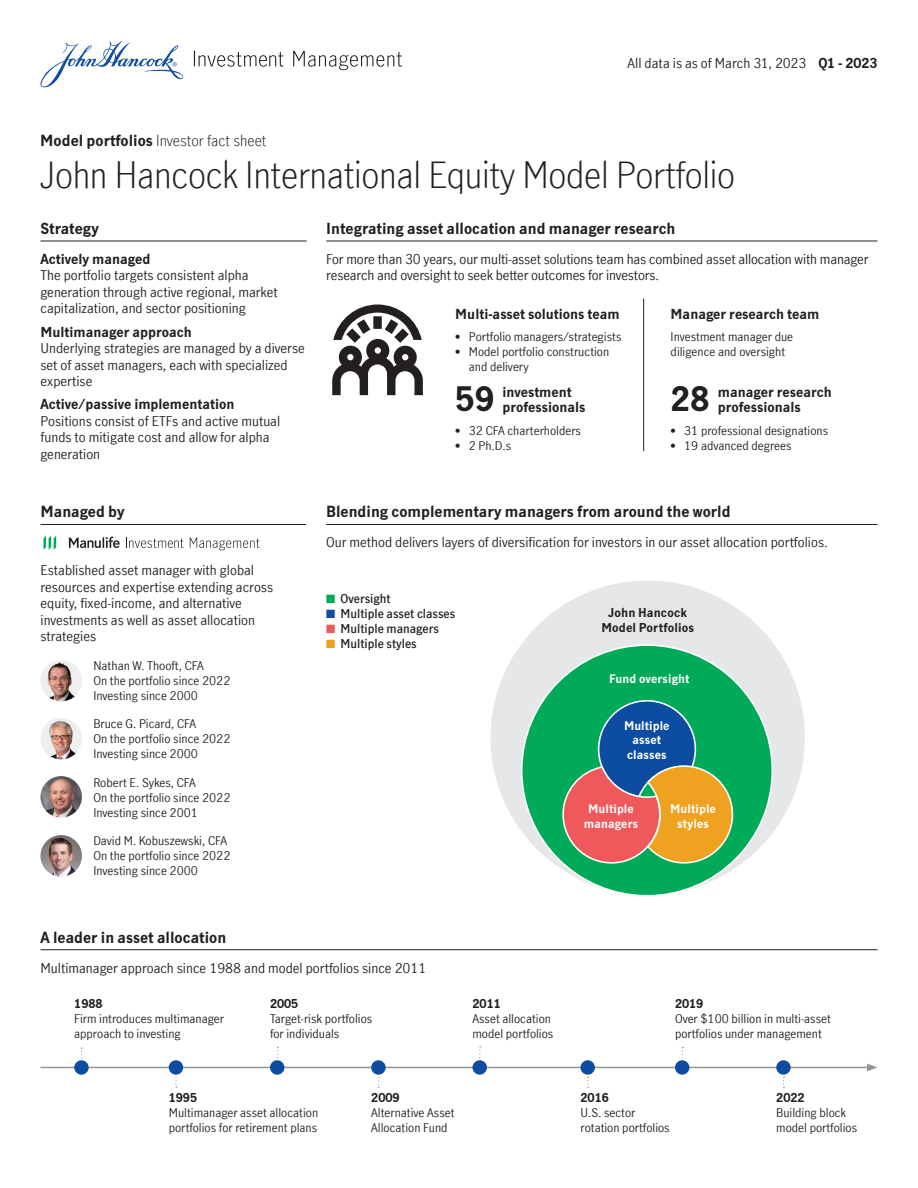
<style>
.page{position:relative;width:918px;height:1188px;background:#fff}
.page>*{position:absolute;margin:0;border:0;box-sizing:border-box;transform-origin:0 0}
.H1_-_24_28{font:300 36px "Manulife JH Sans Optimized";letter-spacing:-.01em;color:#231f20}
.P_-_callout_num_22_2{font:700 33px "Manulife JH Sans Optimized";color:#231f20}
.P_-_headline_10_12_b{font:700 15px "Manulife JH Sans Optimized";color:#231f20}
.P_-_pre-title_10_14{font:300 15px "Manulife JH Sans Optimized";color:#231f20}
.P_-_body_para_9_11_r{font:13.5px/16.5px "Manulife JH Sans Optimized";color:#231f20}
.P_-_para_sm_8_10_reg{font:700 13.5px/15px "Manulife JH Sans Optimized";color:#231f20}
.P_-_body_para_9_11_r-2{font:700 13.5px "Manulife JH Sans Optimized";color:#231f20}
.P_-_para_sm_8_10_reg-2{font:12px/15px "Manulife JH Sans Optimized";color:#231f20}
.P_-_para_sm_8_10_reg-3{font:600 12px "Manulife JH Sans Optimized";color:#231f20}
.t1{font:700 12px "Manulife JH Sans Optimized";letter-spacing:.01em;color:#231f20}
.t2{font:700 11.55px "Manulife JH Sans Optimized";letter-spacing:.01em;color:#fff}
.s1{font-weight:700}
.s2{color:#00aa58}
.s3{color:#0d4da1}
.s4{color:#f0595b}
.s5{color:#eea21f}
</style>
<div class="page">
<svg style="left:194px;top:51px;width:89px;height:16px"></svg>
<svg style="left:293px;top:51px;width:109px;height:19px"></svg>
<svg style="left:40px;top:41px;width:144px;height:46px"></svg>
<hr style="left:40px;top:1067px;width:829px;height:1px;background:#939598">
<svg style="left:867px;top:1064px;width:10px;height:7px"></svg>
<div style="left:74px;top:1060px;width:15px;height:15px;background:#0d4da1;border-radius:50%"></div>
<svg style="left:175px;top:1077px;width:2px;height:11px"></svg>
<div style="left:169px;top:1060px;width:14px;height:15px;background:#0d4da1;border-radius:50%"></div>
<div style="left:270px;top:1060px;width:14px;height:15px;background:#0d4da1;border-radius:50%"></div>
<div style="left:371px;top:1060px;width:15px;height:15px;background:#0d4da1;border-radius:50%"></div>
<svg style="left:479px;top:1046px;width:2px;height:13px"></svg>
<div style="left:472px;top:1060px;width:15px;height:15px;background:#0d4da1;border-radius:50%"></div>
<div style="left:580px;top:1060px;width:15px;height:15px;background:#0d4da1;border-radius:50%"></div>
<div style="left:776px;top:1060px;width:15px;height:15px;background:#0d4da1;border-radius:50%"></div>
<div style="left:675px;top:1060px;width:14px;height:15px;background:#0d4da1;border-radius:50%"></div>
<hr style="left:40px;top:241px;width:267px;height:1px;background:#231f20">
<hr style="left:326px;top:241px;width:552px;height:1px;background:#231f20">
<hr style="left:643px;top:299px;width:1px;height:81px;background:#231f20">
<hr style="left:643px;top:380px;width:1px;height:46px;background:#231f20">
<svg style="left:643px;top:426px;width:1px;height:25px"></svg>
<svg style="left:332px;top:305px;width:91px;height:90px"></svg>
<hr style="left:40px;top:524px;width:266px;height:1px;background:#231f20">
<svg style="left:69px;top:537px;width:51px;height:11px"></svg>
<svg style="left:44px;top:536px;width:12px;height:14px"></svg>
<svg style="left:126px;top:538px;width:57px;height:10px"></svg>
<svg style="left:190px;top:538px;width:69px;height:12px"></svg>
<div style="left:41px;top:660px;width:41px;height:41px;background:#f2f3f4;border-radius:50%"></div>
<img style="left:40px;top:661px;width:40px;height:40px">
<div style="left:41px;top:718px;width:41px;height:41px;background:#f2f3f4;border-radius:50%"></div>
<img style="left:40px;top:719px;width:40px;height:40px">
<img style="left:40px;top:776px;width:42px;height:42px;border-radius:21px">
<img style="left:40px;top:835px;width:42px;height:42px;border-radius:21px">
<hr style="left:326px;top:524px;width:552px;height:1px;background:#231f20">
<div style="left:490px;top:581px;width:315px;height:314px;background:#e6e7e9;border-radius:50%"></div>
<div style="left:522px;top:645px;width:250px;height:251px;background:#00aa58;border-radius:50%"></div>
<svg style="left:562px;top:700px;width:172px;height:164px"></svg>
<hr style="left:40px;top:949px;width:838px;height:1px;background:#231f20">
<p class="P_-_body_para_9_11_r" style="left:628px;top:54px;width:251px">All data is as of March 31, 2023 <span class="s1">Q1 - 2023</span></p>
<p class="P_-_pre-title_10_14" style="left:40px;top:130px;width:228px"><span class="s1">Model portfolios</span> Investor fact sheet</p>
<h1 class="H1_-_24_28" style="left:40px;top:150px;width:696px">John Hancock International Equity Model Portfolio</h1>
<p class="P_-_headline_10_12_b" style="left:40px;top:218px;width:60px">Strategy</p>
<p class="P_-_body_para_9_11_r" style="left:40px;top:250px;width:239px"><span class="s1">Actively managed<br></span>The portfolio targets consistent alpha generation through active regional, market capitalization, and sector positioning</p>
<p class="P_-_body_para_9_11_r" style="left:40px;top:323px;width:266px"><span class="s1">Multimanager approach<br></span>Underlying strategies are managed by a diverse set of asset managers, each with specialized expertise</p>
<p class="P_-_body_para_9_11_r" style="left:40px;top:396px;width:241px"><span class="s1">Active/passive implementation<br></span>Positions consist of ETFs and active mutual funds to mitigate cost and allow for alpha generation</p>
<p class="P_-_headline_10_12_b" style="left:326px;top:218px;width:351px">Integrating asset allocation and manager research</p>
<p class="P_-_body_para_9_11_r" style="left:326px;top:250px;width:544px">For more than 30 years, our multi-asset solutions team has combined asset allocation with manager research and oversight to seek better outcomes for investors.</p>
<p class="P_-_body_para_9_11_r-2" style="left:455px;top:305px;width:166px">Multi-asset solutions team</p>
<p class="P_-_para_sm_8_10_reg-2" style="left:455px;top:329px;width:168px">• Portfolio managers/strategists</p>
<p class="P_-_para_sm_8_10_reg-2" style="left:469px;top:344px;width:142px;text-indent:-14px">• Model portfolio construction and delivery</p>
<p class="P_-_body_para_9_11_r-2" style="left:671px;top:305px;width:150px">Manager research team</p>
<p class="P_-_para_sm_8_10_reg-2" style="left:671px;top:329px;width:124px">Investment manager due diligence and oversight</p>
<p class="P_-_callout_num_22_2" style="left:455px;top:376px;width:41px">59</p>
<p class="P_-_para_sm_8_10_reg" style="left:503px;top:384px;width:84px">investment professionals</p>
<p class="P_-_callout_num_22_2" style="left:671px;top:376px;width:41px">28</p>
<p class="P_-_para_sm_8_10_reg" style="left:718px;top:384px;width:115px">manager research professionals</p>
<p class="P_-_para_sm_8_10_reg-2" style="left:455px;top:422px;width:127px">• 32 CFA charterholders</p>
<p class="P_-_para_sm_8_10_reg-2" style="left:455px;top:437px;width:57px">• 2 Ph.D.s</p>
<p class="P_-_para_sm_8_10_reg-2" style="left:671px;top:422px;width:159px">• 31 professional designations</p>
<p class="P_-_para_sm_8_10_reg-2" style="left:671px;top:437px;width:122px">• 19 advanced degrees</p>
<p class="P_-_headline_10_12_b" style="left:40px;top:502px;width:86px">Managed by</p>
<p class="P_-_body_para_9_11_r" style="left:40px;top:562px;width:234px">Established asset manager with global resources and expertise extending across equity, fixed-income, and alternative investments as well as asset allocation strategies</p>
<p class="P_-_para_sm_8_10_reg-2" style="left:93px;top:658px;width:139px">Nathan W. Thooft, CFA<br>On the portfolio since 2022<br>Investing since 2000</p>
<p class="P_-_para_sm_8_10_reg-2" style="left:93px;top:716px;width:139px">Bruce G. Picard, CFA<br>On the portfolio since 2022<br>Investing since 2000</p>
<p class="P_-_para_sm_8_10_reg-2" style="left:93px;top:775px;width:139px">Robert E. Sykes, CFA<br>On the portfolio since 2022<br>Investing since 2001</p>
<p class="P_-_para_sm_8_10_reg-2" style="left:93px;top:833px;width:139px">David M. Kobuszewski, CFA<br>On the portfolio since 2022<br>Investing since 2000</p>
<p class="P_-_headline_10_12_b" style="left:326px;top:502px;width:406px">Blending complementary managers from around the world</p>
<p class="P_-_body_para_9_11_r" style="left:326px;top:534px;width:503px">Our method delivers layers of diversification for investors in our asset allocation portfolios.</p>
<p class="P_-_para_sm_8_10_reg-3" style="left:326px;top:590px;width:66px"><span class="s2">■</span> Oversight</p>
<p class="P_-_para_sm_8_10_reg-3" style="left:326px;top:605px;width:131px"><span class="s3">■</span> Multiple asset classes</p>
<p class="P_-_para_sm_8_10_reg-3" style="left:326px;top:620px;width:114px"><span class="s4">■</span> Multiple managers</p>
<p class="P_-_para_sm_8_10_reg-3" style="left:326px;top:635px;width:92px"><span class="s5">■</span> Multiple styles</p>
<p class="t1" style="left:608px;top:604px;width:80px">John Hancock</p>
<p class="t1" style="left:601px;top:619px;width:94px">Model Portfolios</p>
<p class="t2" style="left:609px;top:671px;width:82px">Fund oversight</p>
<p class="t2" style="left:624px;top:717px;width:47px">Multiple</p>
<p class="t2" style="left:633px;top:732px;width:30px">asset</p>
<p class="t2" style="left:627px;top:747px;width:41px">classes</p>
<p class="t2" style="left:588px;top:801px;width:47px">Multiple</p>
<p class="t2" style="left:584px;top:816px;width:56px">managers</p>
<p class="t2" style="left:670px;top:801px;width:47px">Multiple</p>
<p class="t2" style="left:677px;top:816px;width:33px">styles</p>
<p class="P_-_headline_10_12_b" style="left:40px;top:927px;width:187px">A leader in asset allocation</p>
<p class="P_-_body_para_9_11_r" style="left:40px;top:959px;width:388px">Multimanager approach since 1988 and model portfolios since 2011</p>
<p class="P_-_para_sm_8_10_reg-2" style="left:74px;top:996px;width:151px"><span class="s1">1988<br></span>Firm introduces multimanager approach to investing</p>
<p class="P_-_para_sm_8_10_reg-2" style="left:270px;top:996px;width:104px"><span class="s1">2005<br></span>Target-risk portfolios for individuals</p>
<p class="P_-_para_sm_8_10_reg-2" style="left:472px;top:996px;width:82px"><span class="s1">2011<br></span>Asset allocation model portfolios</p>
<p class="P_-_para_sm_8_10_reg-2" style="left:169px;top:1090px;width:151px"><span class="s1">1995<br></span>Multimanager asset allocation portfolios for retirement plans</p>
<p class="P_-_para_sm_8_10_reg-2" style="left:371px;top:1090px;width:85px"><span class="s1">2009<br></span>Alternative Asset<br>Allocation Fund</p>
<p class="P_-_para_sm_8_10_reg-2" style="left:675px;top:996px;width:157px"><span class="s1">2019<br></span>Over $100 billion in multi-asset portfolios under management</p>
<p class="P_-_para_sm_8_10_reg-2" style="left:580px;top:1090px;width:91px"><span class="s1">2016<br></span>U.S. sector rotation portfolios</p>
<p class="P_-_para_sm_8_10_reg-2" style="left:776px;top:1090px;width:82px"><span class="s1">2022<br></span>Building block model portfolios</p>
</div>
